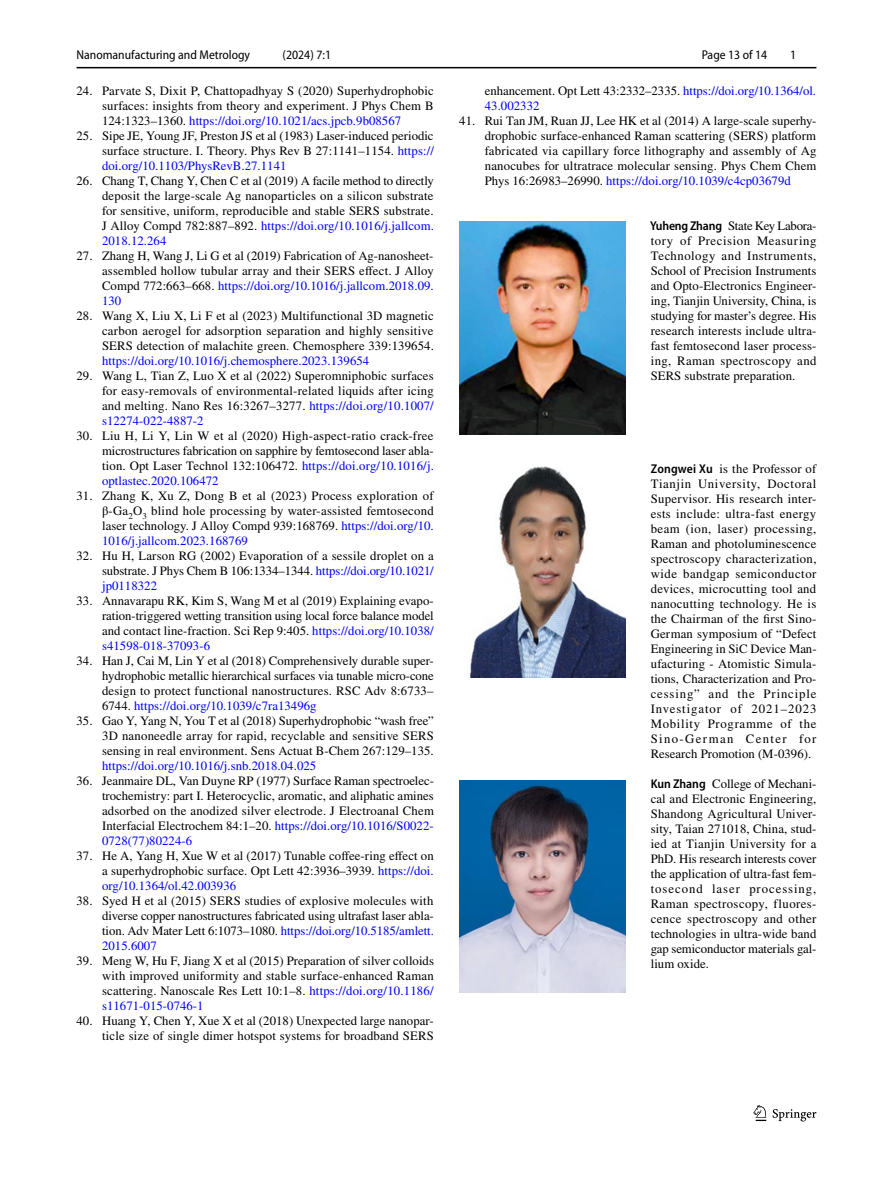
<style>
.page{position:relative;width:893px;height:1187px;background:#fff}
.page>*{position:absolute;margin:0;border:0;box-sizing:border-box;transform-origin:0 0}
.t1{font:12.75px/15px "STIX";letter-spacing:.005em;color:#000;text-align:justify}
.t2{font:12.75px/15px "STIX";letter-spacing:.005em;color:#00f}
.t3{font:semi-condensed 12.75px "Myriad Pro";color:#000}
.s1{color:#00f}
.s2{color:#000}
.s3{font-family:"Myriad Pro";font-weight:600;font-stretch:semi-condensed}
</style>
<div class="page">
<hr style="left:77px;top:67px;width:739px;height:1px;background:#000">
<svg style="left:753px;top:1105px;width:13px;height:15px"></svg>
<svg style="left:773px;top:1109px;width:43px;height:12px"></svg>
<img style="left:459px;top:222px;width:166px;height:213px">
<img style="left:469px;top:466px;width:156px;height:211px">
<img style="left:459px;top:780px;width:166px;height:212px">
<p class="t3" style="left:77px;top:48px;width:175px">Nanomanufacturing and Metrology</p>
<p class="t3" style="left:283px;top:48px;width:50px">(2024) 7:1</p>
<p class="t3" style="left:702px;top:48px;width:67px">Page 13 of 14</p>
<p class="t3" style="left:790px;top:48px;width:8px">1</p>
<p class="t1" style="left:102px;top:84px;width:333px;text-indent:-26px">24. Parvate S, Dixit P, Chattopadhyay S (2020) Superhydrophobic surfaces: insights from theory and experiment. J Phys Chem B 124:1323–1360. <span class="s1">https://doi.org/10.1021/acs.jpcb.9b08567</span></p>
<p class="t1" style="left:102px;top:129px;width:333px;text-indent:-26px">25. Sipe JE, Young JF, Preston JS et al (1983) Laser-induced periodic surface structure. I. Theory. Phys Rev B 27:1141–1154. <span class="s1">https:// doi.org/10.1103/PhysRevB.27.1141</span></p>
<p class="t1" style="left:102px;top:174px;width:333px;text-indent:-26px">26. Chang T, Chang Y, Chen C et al (2019) A facile method to directly deposit the large-scale Ag nanoparticles on a silicon substrate for sensitive, uniform, reproducible and stable SERS substrate.<br>J Alloy Compd 782:887–892. <span class="s1">https://doi.org/10.1016/j.jallcom.<br>2018.12.264</span></p>
<p class="t1" style="left:102px;top:249px;width:333px;text-indent:-26px">27. Zhang H, Wang J, Li G et al (2019) Fabrication of Ag-nanosheet&shy;assembled hollow tubular array and their SERS effect. J Alloy Compd 772:663–668. <span class="s1">https://doi.org/10.1016/j.jallcom.2018.09.<br>130</span></p>
<p class="t1" style="left:102px;top:309px;width:333px;text-indent:-26px">28. Wang X, Liu X, Li F et al (2023) Multifunctional 3D magnetic carbon aerogel for adsorption separation and highly sensitive SERS detection of malachite green. Chemosphere 339:139654.</p>
<p class="t2" style="left:102px;top:354px;width:269px">https://doi.org/10.1016/j.chemosphere.2023.139654</p>
<p class="t1" style="left:102px;top:369px;width:333px;text-indent:-26px">29. Wang L, Tian Z, Luo X et al (2022) Superomniphobic surfaces for easy-removals of environmental-related liquids after icing and melting. Nano Res 16:3267–3277. <span class="s1">https://doi.org/10.1007/ s12274-022-4887-2</span></p>
<p class="t1" style="left:102px;top:429px;width:333px;text-indent:-26px">30. Liu H, Li Y, Lin W et al (2020) High-aspect-ratio crack-free microstructures fabrication on sapphire by femtosecond laser abla&shy;tion. Opt Laser Technol 132:106472. <span class="s1">https://doi.org/10.1016/j. optlastec.2020.106472</span></p>
<p class="t1" style="left:102px;top:489px;width:333px;text-indent:-26px">31. Zhang K, Xu Z, Dong B et al (2023) Process exploration of β-Ga<sub>2</sub>O<sub>3</sub> blind hole processing by water-assisted femtosecond laser technology. J Alloy Compd 939:168769. <span class="s1">https://doi.org/10.<br>1016/j.jallcom.2023.168769</span></p>
<p class="t1" style="left:102px;top:549px;width:333px;text-indent:-26px">32. Hu H, Larson RG (2002) Evaporation of a sessile droplet on a substrate. J Phys Chem B 106:1334–1344. <span class="s1">https://doi.org/10.1021/ jp0118322</span></p>
<p class="t1" style="left:102px;top:594px;width:333px;text-indent:-26px">33. Annavarapu RK, Kim S, Wang M et al (2019) Explaining evapo&shy;ration-triggered wetting transition using local force balance model and contact line-fraction. Sci Rep 9:405. <span class="s1">https://doi.org/10.1038/ s41598-018-37093-6</span></p>
<p class="t1" style="left:102px;top:654px;width:333px;text-indent:-26px">34. Han J, Cai M, Lin Y et al (2018) Comprehensively durable super&shy;hydrophobic metallic hierarchical surfaces via tunable micro-cone design to protect functional nanostructures. RSC Adv 8:6733– 6744. <span class="s1">https://doi.org/10.1039/c7ra13496g</span></p>
<p class="t1" style="left:102px;top:714px;width:333px;text-indent:-26px">35. Gao Y, Yang N, You T et al (2018) Superhydrophobic “wash free” 3D nanoneedle array for rapid, recyclable and sensitive SERS sensing in real environment. Sens Actuat B-Chem 267:129–135.</p>
<p class="t2" style="left:102px;top:759px;width:216px">https://doi.org/10.1016/j.snb.2018.04.025</p>
<p class="t1" style="left:102px;top:774px;width:333px;text-indent:-26px">36. Jeanmaire DL, Van Duyne RP (1977) Surface Raman spectroelec&shy;trochemistry: part I. Heterocyclic, aromatic, and aliphatic amines adsorbed on the anodized silver electrode. J Electroanal Chem Interfacial Electrochem 84:1–20. <span class="s1">https://doi.org/10.1016/S0022- 0728(77)80224-6</span></p>
<p class="t1" style="left:102px;top:849px;width:333px;text-indent:-26px">37. He A, Yang H, Xue W et al (2017) Tunable coffee-ring effect on a superhydrophobic surface. Opt Lett 42:3936–3939. <span class="s1">https://doi. org/10.1364/ol.42.003936</span></p>
<p class="t1" style="left:102px;top:894px;width:333px;text-indent:-26px">38. Syed H et al (2015) SERS studies of explosive molecules with diverse copper nanostructures fabricated using ultrafast laser abla&shy;tion. Adv Mater Lett 6:1073–1080. <span class="s1">https://doi.org/10.5185/amlett.<br>2015.6007</span></p>
<p class="t1" style="left:102px;top:954px;width:333px;text-indent:-26px">39. Meng W, Hu F, Jiang X et al (2015) Preparation of silver colloids with improved uniformity and stable surface-enhanced Raman scattering. Nanoscale Res Lett 10:1–8. <span class="s1">https://doi.org/10.1186/ s11671-015-0746-1</span></p>
<p class="t1" style="left:77px;top:1014px;width:359px;text-align:right">40. Huang Y, Chen Y, Xue X et al (2018) Unexpected large nanopar&shy;ticle size of single dimer hotspot systems for broadband SERS</p>
<p class="t2" style="left:485px;top:84px;width:333px"><span class="s2">enhancement. Opt Lett 43:2332–2335.</span> https://doi.org/10.1364/ol.<br>43.002332</p>
<p class="t1" style="left:485px;top:114px;width:333px;text-indent:-26px">41. Rui Tan JM, Ruan JJ, Lee HK et al (2014) A large-scale superhy&shy;drophobic surface-enhanced Raman scattering (SERS) platform fabricated via capillary force lithography and assembly of Ag nanocubes for ultratrace molecular sensing. Phys Chem Chem Phys 16:26983–26990. <span class="s1">https://doi.org/10.1039/c4cp03679d</span></p>
<p class="t1" style="left:650px;top:219px;width:168px"><span class="s3">Yuheng Zhang</span> State Key Labora&shy;tory of Precision Measuring Technology and Instruments, School of Precision Instruments and Opto-Electronics Engineer&shy;ing, Tianjin University, China, is studying for master’s degree. His research interests include ultra&shy;fast femtosecond laser process&shy;ing, Raman spectroscopy and SERS substrate preparation.</p>
<p class="t1" style="left:651px;top:462px;width:167px"><span class="s3">Zongwei Xu</span> is the Professor of Tianjin University, Doctoral Supervisor. His research inter&shy;ests include: ultra-fast energy beam (ion, laser) processing, Raman and photoluminescence spectroscopy characterization, wide bandgap semiconductor devices, microcutting tool and nanocutting technology. He is the Chairman of the first Sino-German symposium of “Defect Engineering in SiC Device Man&shy;ufacturing - Atomistic Simula&shy;tions, Characterization and Pro&shy;cessing” and the Principle Investigator of 2021–2023<br>Mobility Programme of the Sino-German Center for Research Promotion (M-0396).</p>
<p class="t1" style="left:651px;top:777px;width:167px"><span class="s3">Kun Zhang</span> College of Mechani&shy;cal and Electronic Engineering, Shandong Agricultural Univer&shy;sity, Taian 271018, China, stud&shy;ied at Tianjin University for a PhD. His research interests cover the application of ultra-fast fem&shy;tosecond laser processing, Raman spectroscopy, fluores&shy;cence spectroscopy and other technologies in ultra-wide band gap semiconductor materials gal&shy;lium oxide.</p>
</div>
